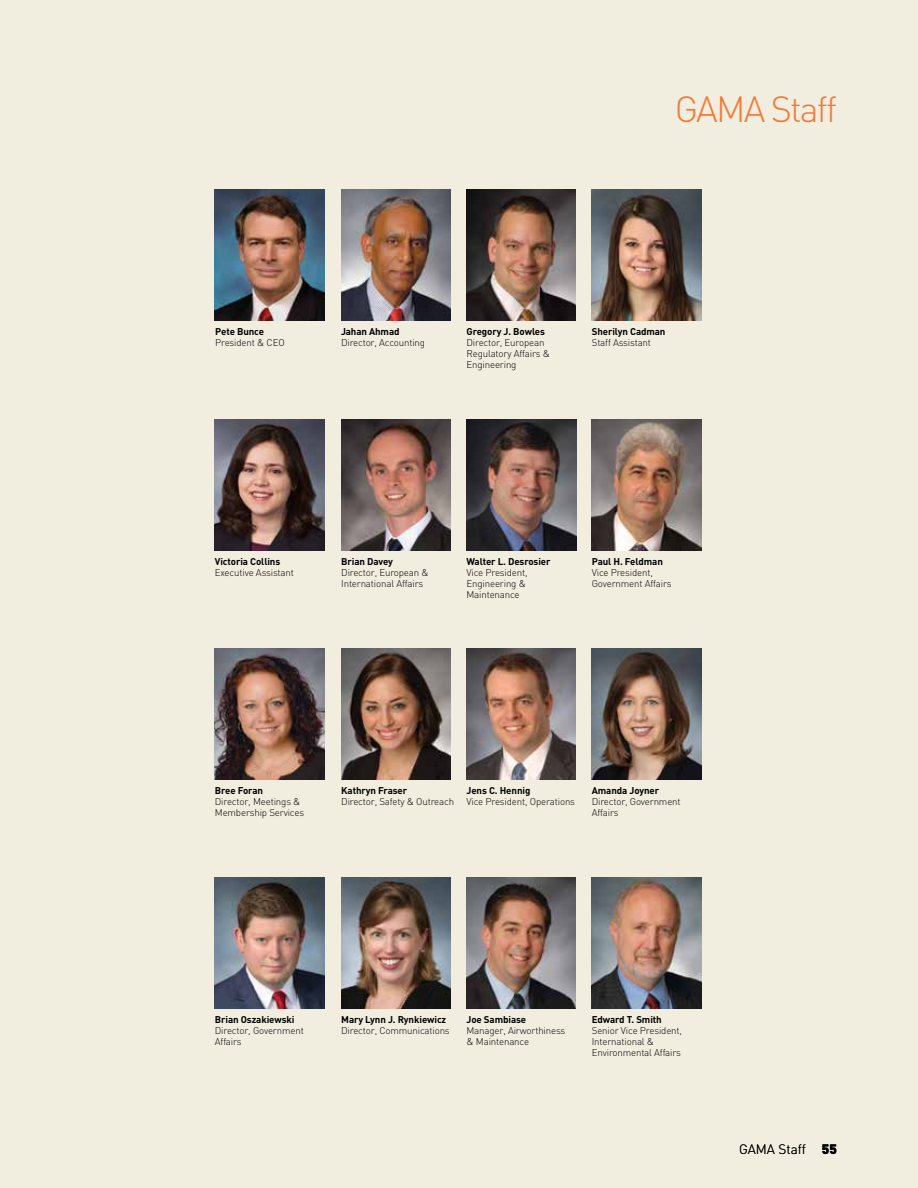
<style>
.page{position:relative;width:918px;height:1188px;background:#f1eedf}
.page>*{position:absolute;margin:0;border:0;box-sizing:border-box;transform-origin:0 0}
.t1{font:300 36px "DIN";letter-spacing:-.05em;color:#f47836}
.t2{font:300 13.5px "DIN";color:#000}
.t3{font:300 9.75px/10.9px "DIN";letter-spacing:-.015em;color:#000}
.t4{font:700 9.75px "DIN";letter-spacing:-.01em;color:#000}
.s1{font-weight:900}
</style>
<div class="page">
<img style="left:215px;top:189px;width:109px;height:131px">
<img style="left:215px;top:419px;width:109px;height:131px">
<img style="left:466px;top:189px;width:110px;height:131px">
<img style="left:341px;top:189px;width:110px;height:131px">
<img style="left:592px;top:189px;width:109px;height:131px">
<img style="left:341px;top:419px;width:110px;height:131px">
<img style="left:341px;top:648px;width:110px;height:131px">
<img style="left:592px;top:419px;width:109px;height:131px">
<img style="left:467px;top:419px;width:109px;height:131px">
<img style="left:215px;top:648px;width:109px;height:131px">
<img style="left:466px;top:648px;width:110px;height:131px">
<img style="left:592px;top:648px;width:109px;height:131px">
<img style="left:592px;top:878px;width:109px;height:131px">
<img style="left:466px;top:878px;width:110px;height:131px">
<img style="left:215px;top:878px;width:109px;height:131px">
<img style="left:341px;top:878px;width:110px;height:131px">
<h1 class="t1" style="left:675px;top:87px;width:164px">GAMA Staff</h1>
<p class="t4" style="left:215px;top:325px;width:50px">Pete Bunce</p>
<p class="t3" style="left:215px;top:337px;width:71px">President &amp; CEO</p>
<p class="t4" style="left:341px;top:325px;width:60px">Jahan Ahmad</p>
<p class="t3" style="left:341px;top:337px;width:86px">Director, Accounting</p>
<p class="t4" style="left:467px;top:325px;width:80px">Gregory J. Bowles</p>
<p class="t3" style="left:467px;top:337px;width:85px">Director, European<br>Regulatory Affairs &amp;<br>Engineering</p>
<p class="t4" style="left:592px;top:326px;width:75px">Sherilyn Cadman</p>
<p class="t3" style="left:592px;top:337px;width:61px">Staff Assistant</p>
<p class="t4" style="left:215px;top:555px;width:67px">Victoria Collins</p>
<p class="t3" style="left:215px;top:567px;width:81px">Executive Assistant</p>
<p class="t4" style="left:341px;top:555px;width:53px">Brian Davey</p>
<p class="t3" style="left:341px;top:567px;width:89px">Director, European &amp;<br>International Affairs</p>
<p class="t4" style="left:467px;top:555px;width:86px">Walter L. Desrosier</p>
<p class="t3" style="left:467px;top:567px;width:63px">Vice President,<br>Engineering &amp;<br>Maintenance</p>
<p class="t4" style="left:592px;top:555px;width:73px">Paul H. Feldman</p>
<p class="t3" style="left:592px;top:567px;width:81px">Vice President,<br>Government Affairs</p>
<p class="t4" style="left:215px;top:785px;width:50px">Bree Foran</p>
<p class="t3" style="left:215px;top:796px;width:91px">Director, Meetings &amp;<br>Membership Services</p>
<p class="t4" style="left:341px;top:785px;width:67px">Kathryn Fraser</p>
<p class="t3" style="left:341px;top:796px;width:114px">Director, Safety &amp; Outreach</p>
<p class="t4" style="left:467px;top:785px;width:65px">Jens C. Hennig</p>
<p class="t3" style="left:467px;top:796px;width:110px">Vice President, Operations</p>
<p class="t4" style="left:592px;top:784px;width:69px">Amanda Joyner</p>
<p class="t3" style="left:592px;top:796px;width:90px">Director, Government<br>Affairs</p>
<p class="t4" style="left:215px;top:1013px;width:81px">Brian Oszakiewski</p>
<p class="t3" style="left:215px;top:1025px;width:90px">Director, Government<br>Affairs</p>
<p class="t4" style="left:341px;top:1013px;width:107px">Mary Lynn J. Rynkiewicz</p>
<p class="t3" style="left:341px;top:1025px;width:110px">Director, Communications</p>
<p class="t4" style="left:466px;top:1013px;width:61px">Joe Sambiase</p>
<p class="t3" style="left:466px;top:1025px;width:100px">Manager, Airworthiness &amp; Maintenance</p>
<p class="t4" style="left:592px;top:1013px;width:72px">Edward T. Smith</p>
<p class="t3" style="left:592px;top:1025px;width:92px">Senior Vice President,<br>International &amp;<br>Environmental Affairs</p>
<h2 class="t2" style="left:739px;top:1141px;width:99px">GAMA Staff <span class="s1">55</span></h2>
</div>
